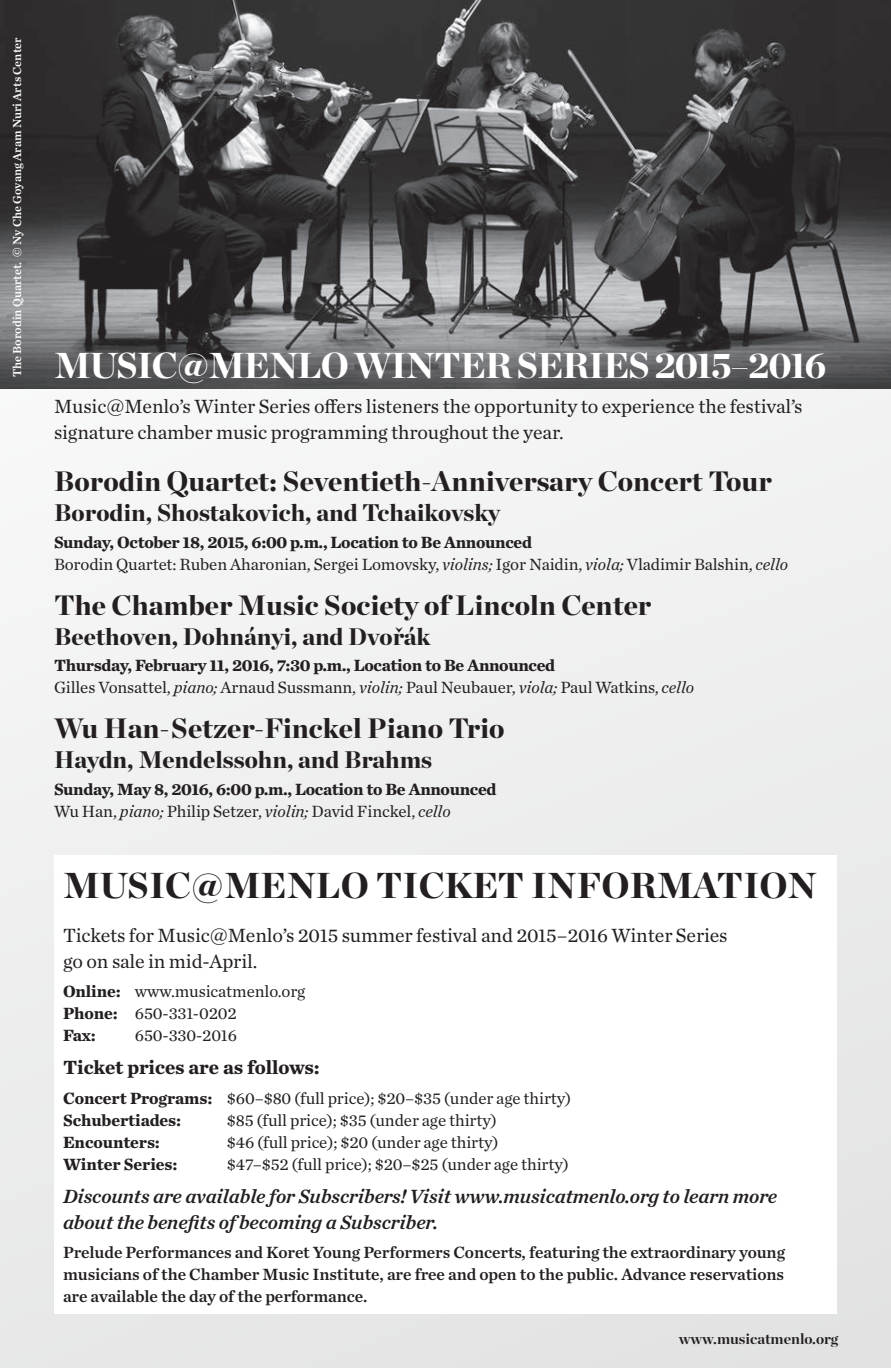
<style>
.page{position:relative;width:891px;height:1368px;background:#fff}
.page>*{position:absolute;margin:0;border:0;box-sizing:border-box;transform-origin:0 0}
.t1{font:900 36px "Chronicle Display";letter-spacing:-.03em;color:#fff}
.t2{font:900 36px "Chronicle Display";color:#231f20}
.t3{font:900 28px "Chronicle Display";color:#231f20}
.t4{font:900 24px "Chronicle Display";color:#231f20}
.t5{font:20px/26px "Chronicle Text G1";letter-spacing:-.005em;color:#231f20}
.t6{font:italic 20px/26px "Chronicle Text G1 Semi";letter-spacing:-.005em;color:#231f20}
.t7{font:700 20px "Chronicle Text G1";letter-spacing:-.005em;color:#231f20}
.t8{font:17px/22px "Chronicle Text G1";letter-spacing:-.005em;color:#231f20}
.t9{font:17px/22px "Chronicle Text G1 Semi";letter-spacing:-.005em;color:#231f20;text-align:justify}
.t10{font:700 17px/22px "Chronicle Text G1";letter-spacing:-.02em;color:#231f20}
.t11{font:700 15px "Chronicle Display";color:#231f20}
.t12{font:12px "Chronicle Text G1 Semi";color:#fff}
.s1{font-weight:700}
.s2{font-style:italic}
.s3{font-weight:400}
.s4{font-weight:400;font-style:italic}
</style>
<div class="page">
<div style="left:0;top:389px;width:891px;height:979px;background:linear-gradient(to right,#f3f3f3,#ededed)"></div>
<img style="left:0;top:0;width:891px;height:389px">
<div style="left:54px;top:855px;width:783px;height:459px;background:#fff"></div>
<p class="t12" style="left:8px;top:377px;width:341px;rotate:-90deg">The Borodin Quartet. © Ny Che Goyang Aram Nuri Arts Center</p>
<h1 class="t1" style="left:54px;top:336px;width:59px">Music</h1>
<h1 class="t1" style="left:177px;top:336px;width:94px">@Menlo</h1>
<h1 class="t1" style="left:354px;top:336px;width:63px">Winter</h1>
<h1 class="t1" style="left:517px;top:336px;width:44px">Series</h1>
<h1 class="t1" style="left:655px;top:336px;width:173px">2015–2016</h1>
<p class="t5" style="left:54px;top:392px;width:750px">Music@Menlo’s Winter Series offers listeners the opportunity to experience the festival’s signature chamber music programming throughout the year.</p>
<h2 class="t3" style="left:54px;top:458px;width:719px">Borodin Quartet: Seventieth-Anniversary Concert Tour</h2>
<h3 class="t4" style="left:54px;top:493px;width:448px">Borodin, Shostakovich, and Tchaikovsky</h3>
<p class="t8" style="left:54px;top:530px;width:736px"><span class="s1">Sunday, October 18, 2015, 6:00 p.m., Location to Be Announced<br></span>Borodin Quartet: Ruben Aharonian, Sergei Lomovsky, <span class="s2">violins;</span> Igor Naidin, <span class="s2">viola;</span> Vladimir Balshin, <span class="s2">cello</span></p>
<h2 class="t3" style="left:54px;top:582px;width:599px">The Chamber Music Society of Lincoln Center</h2>
<h3 class="t4" style="left:54px;top:616px;width:378px">Beethoven, Dohnányi, and Dvořák</h3>
<p class="t8" style="left:54px;top:654px;width:642px"><span class="s1">Thursday, February 11, 2016, 7:30 p.m., Location to Be Announced<br></span>Gilles Vonsattel, <span class="s2">piano;</span> Arnaud Sussmann, <span class="s2">violin;</span> Paul Neubauer, <span class="s2">viola;</span> Paul Watkins, <span class="s2">cello</span></p>
<h2 class="t3" style="left:54px;top:705px;width:452px">Wu Han-Setzer-Finckel Piano Trio</h2>
<h3 class="t4" style="left:54px;top:740px;width:380px">Haydn, Mendelssohn, and Brahms</h3>
<p class="t10" style="left:54px;top:777px;width:444px">Sunday, May 8, 2016, 6:00 p.m., Location to Be Announced<br><span class="s3">Wu Han,</span> <span class="s4">piano;</span> <span class="s3">Philip Setzer,</span> <span class="s4">violin;</span> <span class="s3">David Finckel,</span> <span class="s4">cello</span></p>
<h1 class="t2" style="left:63px;top:856px;width:60px">Music</h1>
<h1 class="t2" style="left:191px;top:856px;width:97px">@Menlo</h1>
<h1 class="t2" style="left:376px;top:856px;width:443px">TICKET INFORMATION</h1>
<p class="t5" style="left:63px;top:921px;width:666px">Tickets for Music@Menlo’s 2015 summer festival and 2015–2016 Winter Series go on sale in mid-April.</p>
<p class="t8" style="left:63px;top:980px;width:244px"><span class="s1">Online:</span> www.musicatmenlo.org<br><span class="s1">Phone:</span> 650-331-0202<br><span class="s1">Fax:</span></p>
<p class="t8" style="left:135px;top:1024px;width:103px">650-330-2016</p>
<p class="t7" style="left:63px;top:1052px;width:258px">Ticket prices are as follows:</p>
<p class="t8" style="left:63px;top:1086px;width:510px"><span class="s1">Concert Programs:</span> $60–$80 (full price); $20–$35 (under age thirty)<br><span class="s1">Schubertiades:</span></p>
<p class="t8" style="left:227px;top:1108px;width:271px">$85 (full price); $35 (under age thirty)</p>
<p class="t10" style="left:63px;top:1130px;width:99px">Encounters:</p>
<p class="t8" style="left:227px;top:1130px;width:273px">$46 (full price); $20 (under age thirty)</p>
<p class="t10" style="left:63px;top:1152px;width:116px">Winter Series:</p>
<p class="t8" style="left:227px;top:1152px;width:343px">$47–$52 (full price); $20–$25 (under age thirty)</p>
<p class="t6" style="left:63px;top:1182px;width:716px">Discounts are available for Subscribers! Visit www.musicatmenlo.org to learn more about the benefits of becoming a Subscriber.</p>
<p class="t9" style="left:63px;top:1240px;width:724px">Prelude Performances and Koret Young Performers Concerts, featuring the extraordinary young musicians of the Chamber Music Institute, are free and open to the public. Advance reservations are available the day of the performance.</p>
<p class="t11" style="left:679px;top:1327px;width:161px">www.musicatmenlo.org</p>
</div>
